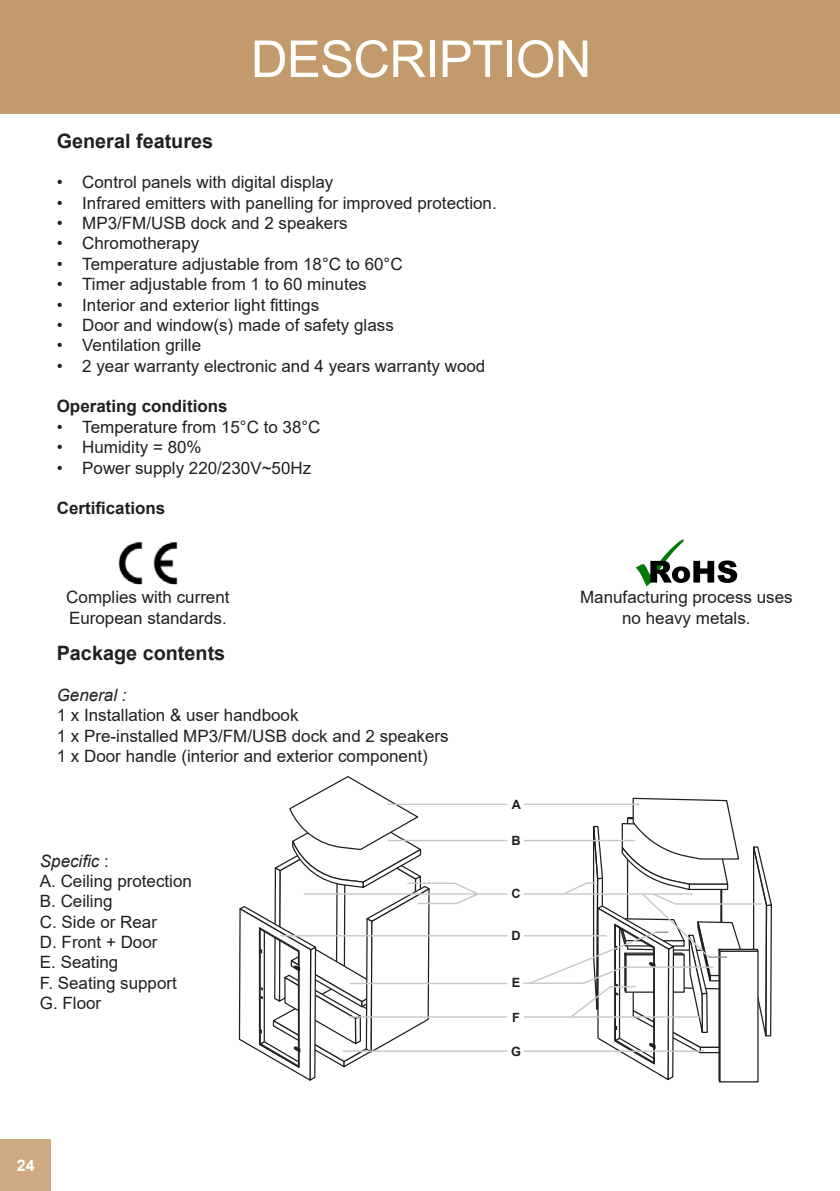
<style>
.page{position:relative;width:840px;height:1191px;background:#fff}
.page>*{position:absolute;margin:0;border:0;box-sizing:border-box;transform-origin:0 0}
.Titre_01{font:51px "Arial";letter-spacing:-.015em;color:#fff}
.titr_02_14pt_Bold{font:700 19.8px "Arial";color:#231f20}
.texte_01_12pt_times{font:17px "Arial";color:#231f20}
.titr_03_18pt_Light{font:17px "Arial";color:#231f20}
.texte_01_12pt_times-2{font:700 17px "Arial";color:#231f20}
.titr_03_18pt_Light-2{font:italic 17px "Arial";color:#231f20}
.texte_01_12pt_times-3{font:italic 17px "Arial";color:#231f20}
.t1{font:700 16px "Arial";color:#fff}
.titr_03_18pt_Light-3{font:700 12.8px "Arial";color:#231f20}
.s1{font-style:normal}
</style>
<div class="page">
<div style="left:0;top:1139px;width:51px;height:52px;background:#cdaa82"></div>
<div style="left:0;top:0;width:839px;height:113px;background:#c39a6b"></div>
<hr style="left:839px;top:0;width:1px;height:113px;background:#c39a6b">
<img style="left:118px;top:541px;width:60px;height:44px">
<svg style="left:635px;top:539px;width:101px;height:47px"></svg>
<svg style="left:238px;top:776px;width:193px;height:305px"></svg>
<hr style="left:387px;top:803px;width:120px;height:2px;background:#c7c8ca">
<hr style="left:523px;top:803px;width:116px;height:2px;background:#c7c8ca">
<hr style="left:387px;top:840px;width:120px;height:1px;background:#c7c8ca">
<hr style="left:523px;top:840px;width:112px;height:1px;background:#c7c8ca">
<hr style="left:303px;top:893px;width:204px;height:1px;background:#c7c8ca">
<svg style="left:452px;top:882px;width:27px;height:23px"></svg>
<hr style="left:523px;top:893px;width:169px;height:1px;background:#c7c8ca">
<hr style="left:280px;top:935px;width:227px;height:1px;background:#c7c8ca">
<hr style="left:523px;top:935px;width:83px;height:1px;background:#c7c8ca">
<hr style="left:350px;top:982px;width:157px;height:2px;background:#c7c8ca">
<hr style="left:523px;top:982px;width:60px;height:2px;background:#c7c8ca">
<hr style="left:349px;top:1016px;width:158px;height:1px;background:#c7c8ca">
<hr style="left:523px;top:1016px;width:177px;height:1px;background:#c7c8ca">
<hr style="left:342px;top:1050px;width:165px;height:2px;background:#c7c8ca">
<hr style="left:523px;top:1050px;width:181px;height:2px;background:#c7c8ca">
<hr style="left:407px;top:882px;width:48px;height:2px;background:#c7c8ca">
<hr style="left:417px;top:902px;width:39px;height:2px;background:#c7c8ca">
<svg style="left:527px;top:797px;width:245px;height:286px"></svg>
<p class="Titre_01" style="left:251px;top:24px;width:342px">DESCRIPTION</p>
<p class="titr_02_14pt_Bold" style="left:57px;top:127px;width:158px">General features</p>
<p class="texte_01_12pt_times" style="left:57px;top:171px;width:278px">• Control panels with digital display</p>
<p class="texte_01_12pt_times" style="left:57px;top:191px;width:441px">• Infrared emitters with panelling for improved protection.</p>
<p class="texte_01_12pt_times" style="left:57px;top:211px;width:292px">• MP3/FM/USB dock and 2 speakers</p>
<p class="texte_01_12pt_times" style="left:57px;top:232px;width:144px">• Chromotherapy</p>
<p class="texte_01_12pt_times" style="left:57px;top:252px;width:347px">• Temperature adjustable from 18°C to 60°C</p>
<p class="texte_01_12pt_times" style="left:57px;top:272px;width:311px">• Timer adjustable from 1 to 60 minutes</p>
<p class="texte_01_12pt_times" style="left:57px;top:293px;width:264px">• Interior and exterior light fittings</p>
<p class="texte_01_12pt_times" style="left:57px;top:313px;width:338px">• Door and window(s) made of safety glass</p>
<p class="texte_01_12pt_times" style="left:57px;top:333px;width:146px">• Ventilation grille</p>
<p class="texte_01_12pt_times" style="left:57px;top:354px;width:430px">• 2 year warranty electronic and 4 years warranty wood</p>
<p class="texte_01_12pt_times-2" style="left:57px;top:394px;width:172px">Operating conditions</p>
<p class="texte_01_12pt_times" style="left:57px;top:415px;width:265px">• Temperature from 15°C to 38°C</p>
<p class="texte_01_12pt_times" style="left:57px;top:435px;width:146px">• Humidity = 80%</p>
<p class="texte_01_12pt_times" style="left:57px;top:456px;width:256px">• Power supply 220/230V~50Hz</p>
<p class="texte_01_12pt_times-2" style="left:57px;top:496px;width:110px">Certifications</p>
<p class="titr_03_18pt_Light" style="left:66px;top:586px;width:165px">Complies with current</p>
<p class="titr_03_18pt_Light" style="left:69px;top:606px;width:159px">European standards.</p>
<p class="titr_02_14pt_Bold" style="left:57px;top:639px;width:170px">Package contents</p>
<p class="texte_01_12pt_times-3" style="left:57px;top:684px;width:71px">General :</p>
<p class="texte_01_12pt_times" style="left:57px;top:703px;width:243px">1 x Installation &amp; user handbook</p>
<p class="texte_01_12pt_times" style="left:57px;top:724px;width:393px">1 x Pre-installed MP3/FM/USB dock and 2 speakers</p>
<p class="texte_01_12pt_times" style="left:57px;top:744px;width:372px">1 x Door handle (interior and exterior component)</p>
<p class="titr_03_18pt_Light-2" style="left:40px;top:849px;width:70px">Specific <span class="s1">:</span></p>
<p class="titr_03_18pt_Light" style="left:40px;top:869px;width:153px">A. Ceiling protection</p>
<p class="titr_03_18pt_Light" style="left:40px;top:889px;width:74px">B. Ceiling</p>
<p class="titr_03_18pt_Light" style="left:40px;top:910px;width:118px">C. Side or Rear</p>
<p class="titr_03_18pt_Light" style="left:40px;top:930px;width:119px">D. Front + Door</p>
<p class="titr_03_18pt_Light" style="left:40px;top:950px;width:80px">E. Seating</p>
<p class="titr_03_18pt_Light" style="left:40px;top:971px;width:138px">F. Seating support</p>
<p class="titr_03_18pt_Light" style="left:40px;top:991px;width:63px">G. Floor</p>
<p class="titr_03_18pt_Light-3" style="left:511px;top:795px;width:11px">A</p>
<p class="titr_03_18pt_Light-3" style="left:511px;top:831px;width:11px">B</p>
<p class="titr_03_18pt_Light-3" style="left:511px;top:884px;width:11px">C</p>
<p class="titr_03_18pt_Light-3" style="left:511px;top:927px;width:11px">D</p>
<p class="titr_03_18pt_Light-3" style="left:511px;top:974px;width:10px">E</p>
<p class="titr_03_18pt_Light-3" style="left:512px;top:1008px;width:9px">F</p>
<p class="titr_03_18pt_Light-3" style="left:511px;top:1042px;width:11px">G</p>
<p class="t1" style="left:17px;top:1154px;width:19px">24</p>
<p class="titr_03_18pt_Light" style="left:580px;top:586px;width:214px">Manufacturing process uses</p>
<p class="titr_03_18pt_Light" style="left:621px;top:606px;width:130px">no heavy metals.</p>
</div>
